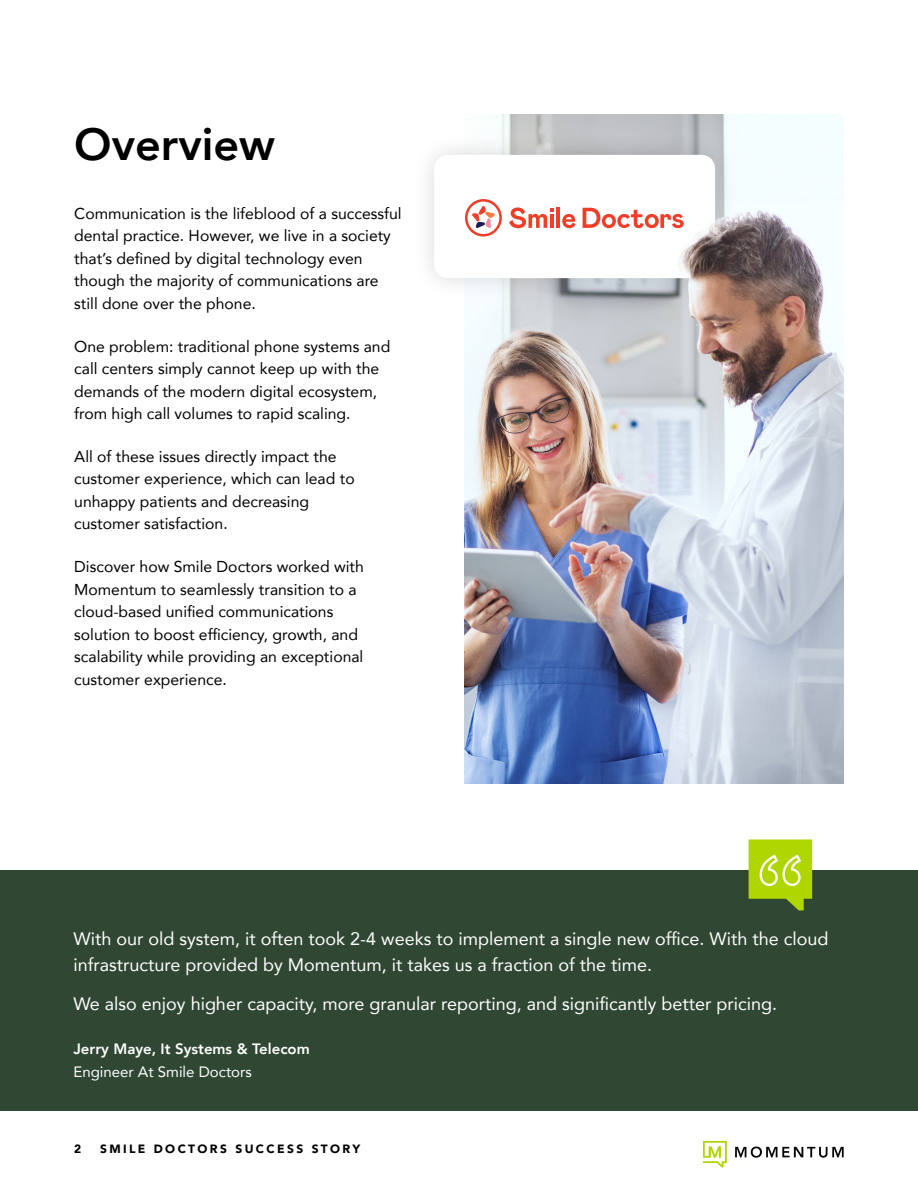
<style>
.page{position:relative;width:918px;height:1188px;background:#fff}
.page>*{position:absolute;margin:0;border:0;box-sizing:border-box;transform-origin:0 0}
.t1{font:800 45px "Avenir";color:#000}
.t2{font:18px/25.5px "Avenir";color:#fff}
.t3{font:15.75px/22.5px "Avenir";color:#000}
.t4{font:800 15px "Avenir";color:#fff}
.t5{font:15px "Avenir";color:#fff}
.t6{font:900 12px "Avenir";letter-spacing:.2em;color:#000}
</style>
<div class="page">
<div style="left:0;top:870px;width:918px;height:318px;background:#304733"></div>
<img style="left:464px;top:115px;width:380px;height:669px">
<div style="left:411px;top:132px;width:327px;height:169px;background:#000;opacity:.15"></div>
<div style="left:434px;top:155px;width:281px;height:123px;background:#fff;border-radius:14px"></div>
<svg style="left:749px;top:839px;width:63px;height:71px;background:#a5c71d"></svg>
<hr style="left:557px;top:208px;width:3px;height:20px;background:#ef3e29">
<svg style="left:510px;top:207px;width:44px;height:8px"></svg>
<svg style="left:583px;top:208px;width:99px;height:7px"></svg>
<svg style="left:465px;top:199px;width:37px;height:16px"></svg>
<img style="left:464px;top:215px;width:380px;height:439px">
<div style="left:0;top:1111px;width:918px;height:77px;background:#fff"></div>
<svg style="left:703px;top:1141px;width:24px;height:26px"></svg>
<svg style="left:735px;top:1147px;width:109px;height:11px"></svg>
<h1 class="t1" style="left:74px;top:109px;width:202px">Overview</h1>
<p class="t3" style="left:74px;top:202px;width:329px">Communication is the lifeblood of a successful dental practice. However, we live in a society that’s defined by digital technology even though the majority of communications are still done over the phone.</p>
<p class="t3" style="left:74px;top:334px;width:318px">One problem: traditional phone systems and call centers simply cannot keep up with the demands of the modern digital ecosystem, from high call volumes to rapid scaling.</p>
<p class="t3" style="left:74px;top:445px;width:282px">All of these issues directly impact the customer experience, which can lead to unhappy patients and decreasing customer satisfaction.</p>
<p class="t3" style="left:74px;top:555px;width:291px">Discover how Smile Doctors worked with Momentum to seamlessly transition to a cloud-based unified communications solution to boost efficiency, growth, and scalability while providing an exceptional customer experience.</p>
<p class="t2" style="left:73px;top:925px;width:757px">With our old system, it often took 2-4 weeks to implement a single new office. With the cloud infrastructure provided by Momentum, it takes us a fraction of the time.</p>
<p class="t2" style="left:73px;top:990px;width:705px">We also enjoy higher capacity, more granular reporting, and significantly better pricing.</p>
<p class="t4" style="left:73px;top:1038px;width:238px">Jerry Maye, It Systems &amp; Telecom</p>
<p class="t5" style="left:73px;top:1060px;width:180px">Engineer At Smile Doctors</p>
<p class="t6" style="left:74px;top:1138px;width:9px">2</p>
<p class="t6" style="left:100px;top:1138px;width:262px">SMILE DOCTORS SUCCESS STORY</p>
</div>
